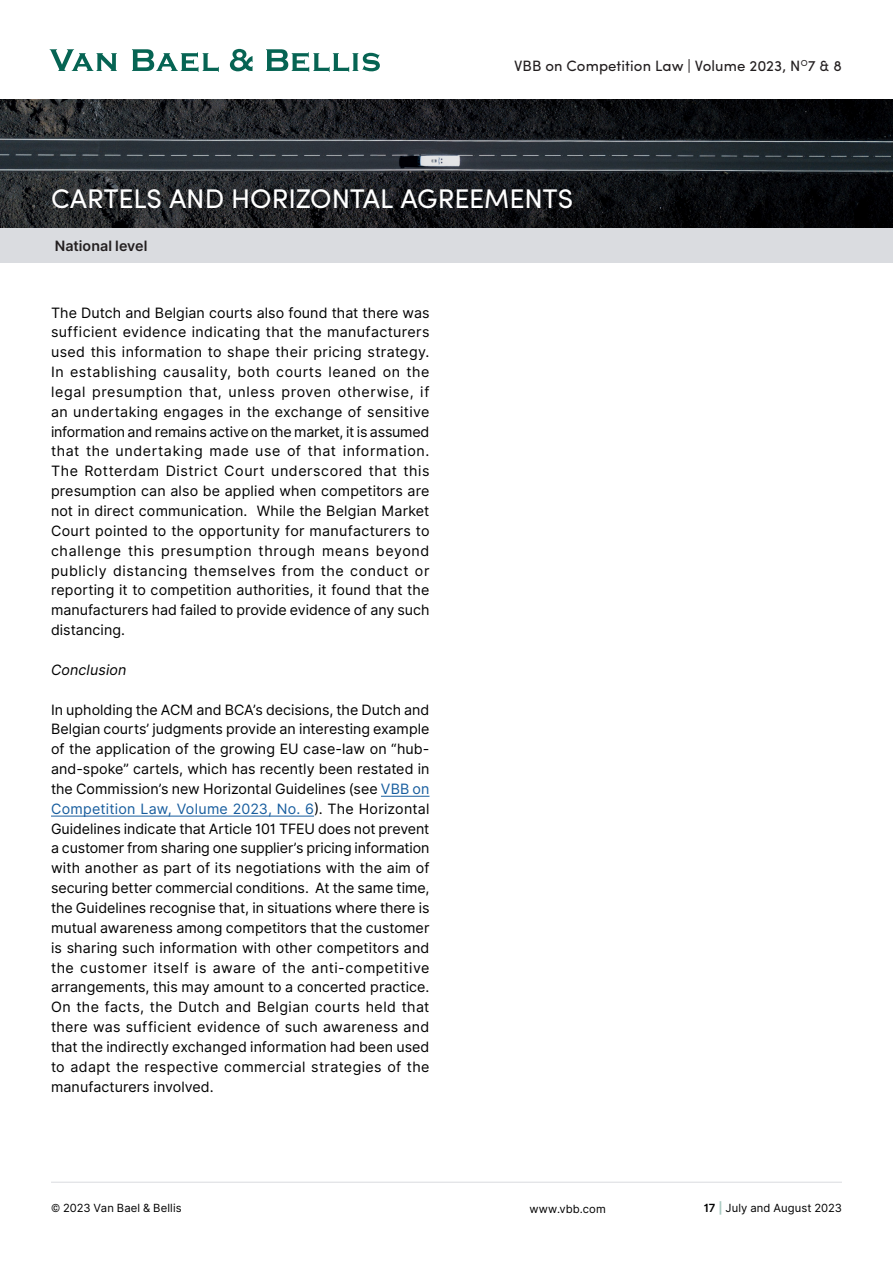
<style>
.page{position:relative;width:893px;height:1263px;background:#fff}
.page>*{position:absolute;margin:0;border:0;box-sizing:border-box;transform-origin:0 0}
.Titles{font:27px "Sofia Pro";letter-spacing:-.005em;color:#fff}
.t1{font:15px "Sofia Pro";letter-spacing:.005em;color:#231f20}
.Body_text{font:14.25px/19.8px "Inter";color:#000001;text-align:justify}
.Body_text-2{font:600 14.25px "Inter";color:#231f20}
.Body_text-3{font:italic 14.25px "Inter";letter-spacing:.01em;color:#000001}
.Mentions{font:11.25px "Inter";letter-spacing:.01em;color:#000001}
.s1{color:#175d9e}
.s2{font-weight:600}
.s3{font-weight:700;color:#aacbc3}
</style>
<div class="page">
<hr style="left:51px;top:1182px;width:791px;height:1px;background:#d9dbdf">
<svg style="left:50px;top:49px;width:67px;height:22px"></svg>
<svg style="left:132px;top:49px;width:87px;height:23px"></svg>
<svg style="left:230px;top:49px;width:23px;height:22px"></svg>
<svg style="left:266px;top:49px;width:114px;height:23px"></svg>
<hr style="left:381px;top:796px;width:48px;height:1px;background:#175d9e">
<hr style="left:51px;top:816px;width:263px;height:1px;background:#175d9e">
<svg style="left:0;top:100px;width:893px;height:129px;background:#202327"></svg>
<div style="left:0;top:229px;width:893px;height:34px;background:#dadce0"></div>
<p class="t1" style="left:514px;top:54px;width:329px">VBB on Competition Law | Volume 2023, N<sup>O</sup>7 &amp; 8</p>
<p class="Titles" style="left:51px;top:179px;width:407px">ABUS OF DOMINANT POSITION</p>
<p class="Body_text-2" style="left:55px;top:236px;width:103px">European level</p>
<p class="Titles" style="left:51px;top:179px;width:524px">CARTELS AND HORIZONTAL AGREEMENTS</p>
<p class="Body_text-2" style="left:55px;top:236px;width:94px">National level</p>
<p class="Body_text" style="left:51px;top:303px;width:380px">The Dutch and Belgian courts also found that there was sufficient evidence indicating that the manufacturers used this information to shape their pricing strategy.<br>In establishing causality, both courts leaned on the legal presumption that, unless proven otherwise, if an undertaking engages in the exchange of sensitive information and remains active on the market, it is assumed that the undertaking made use of that information.<br>The Rotterdam District Court underscored that this presumption can also be applied when competitors are not in direct communication. While the Belgian Market Court pointed to the opportunity for manufacturers to challenge this presumption through means beyond publicly distancing themselves from the conduct or reporting it to competition authorities, it found that the manufacturers had failed to provide evidence of any such distancing.</p>
<p class="Body_text-3" style="left:51px;top:659px;width:77px">Conclusion</p>
<p class="Body_text" style="left:51px;top:699px;width:380px">In upholding the ACM and BCA’s decisions, the Dutch and Belgian courts’ judgments provide an interesting example of the application of the growing EU case-law on “hub&shy;and-spoke” cartels, which has recently been restated in the Commission’s new Horizontal Guidelines (see <span class="s1">VBB on Competition Law, Volume 2023, No. 6</span>). The Horizontal Guidelines indicate that Article 101 TFEU does not prevent a customer from sharing one supplier’s pricing information with another as part of its negotiations with the aim of securing better commercial conditions. At the same time, the Guidelines recognise that, in situations where there is mutual awareness among competitors that the customer is sharing such information with other competitors and the customer itself is aware of the anti-competitive arrangements, this may amount to a concerted practice.<br>On the facts, the Dutch and Belgian courts held that there was sufficient evidence of such awareness and that the indirectly exchanged information had been used to adapt the respective commercial strategies of the manufacturers involved.</p>
<p class="Mentions" style="left:51px;top:1200px;width:132px">© 2023 Van Bael &amp; Bellis</p>
<p class="Mentions" style="left:529px;top:1201px;width:78px">www.vbb.com</p>
<p class="Mentions" style="left:704px;top:1200px;width:140px"><span class="s2">17</span> <span class="s3">|</span> July and August 2023</p>
</div>
